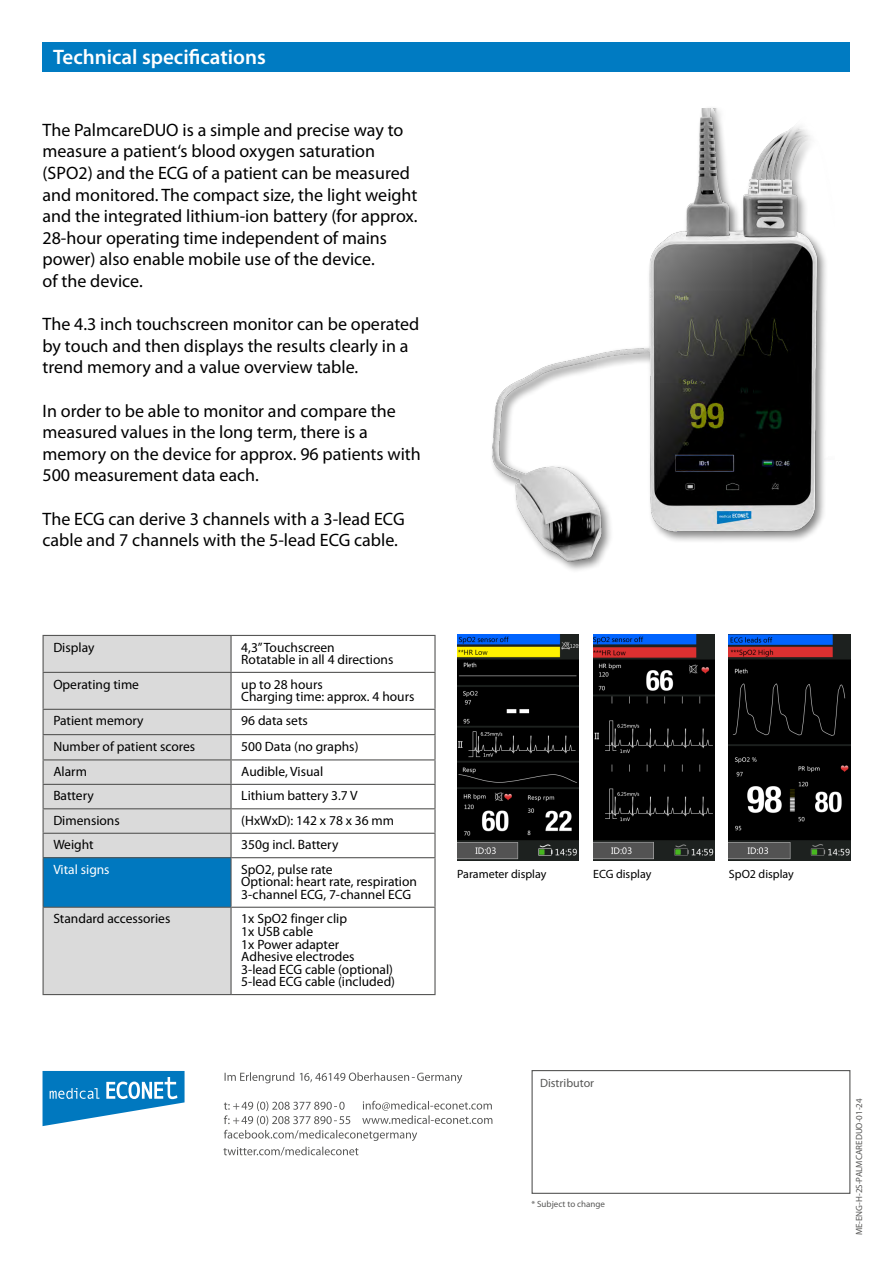
<style>
.page{position:relative;width:893px;height:1263px;background:#fff}
.page>*{position:absolute;margin:0;border:0;box-sizing:border-box;transform-origin:0 0}
.t1{font:600 21px "Myriad Pro";color:#fff}
.t2{font:18px/21.6px "Myriad Pro";color:#000}
.t3{font:13.5px/12.6px "Myriad Pro";color:#000}
.t4{font:13.5px "Myriad Pro";color:#fff}
.t5{font:12px "Myriad Pro";color:#000}
.t6{font:12px "Myriad Pro";color:#575756}
.t7{font:9px "Myriad Pro";color:#575756}
</style>
<div class="page">
<div style="left:43px;top:43px;width:807px;height:29px;background:#007bc2"></div>
<div style="left:531px;top:1070px;width:319px;height:124px;border:1px solid #575756"></div>
<div style="left:44px;top:636px;width:186px;height:358px;background:#dadada"></div>
<div style="left:43px;top:858px;width:188px;height:49px;background:#0078bf"></div>
<hr style="left:43px;top:635px;width:188px;height:1px;background:#575756">
<hr style="left:43px;top:636px;width:1px;height:36px;background:#575756">
<hr style="left:231px;top:635px;width:205px;height:1px;background:#575756">
<hr style="left:230px;top:636px;width:2px;height:36px;background:#575756">
<hr style="left:434px;top:636px;width:2px;height:36px;background:#575756">
<hr style="left:43px;top:672px;width:188px;height:1px;background:#575756">
<hr style="left:43px;top:673px;width:1px;height:36px;background:#575756">
<hr style="left:231px;top:672px;width:205px;height:1px;background:#575756">
<hr style="left:230px;top:673px;width:2px;height:36px;background:#575756">
<hr style="left:434px;top:673px;width:2px;height:36px;background:#575756">
<hr style="left:230px;top:760px;width:2px;height:24px;background:#575756">
<hr style="left:434px;top:760px;width:2px;height:24px;background:#575756">
<hr style="left:43px;top:784px;width:188px;height:1px;background:#575756">
<hr style="left:231px;top:784px;width:205px;height:1px;background:#575756">
<hr style="left:230px;top:785px;width:2px;height:23px;background:#575756">
<hr style="left:434px;top:785px;width:2px;height:23px;background:#575756">
<hr style="left:43px;top:808px;width:188px;height:1px;background:#575756">
<hr style="left:231px;top:808px;width:205px;height:1px;background:#575756">
<hr style="left:230px;top:809px;width:2px;height:24px;background:#575756">
<hr style="left:434px;top:809px;width:2px;height:24px;background:#575756">
<hr style="left:43px;top:833px;width:188px;height:1px;background:#575756">
<hr style="left:231px;top:833px;width:205px;height:1px;background:#575756">
<hr style="left:230px;top:834px;width:2px;height:23px;background:#575756">
<hr style="left:434px;top:834px;width:2px;height:23px;background:#575756">
<hr style="left:43px;top:857px;width:188px;height:1px;background:#575756">
<hr style="left:43px;top:858px;width:1px;height:49px;background:#575756">
<hr style="left:231px;top:857px;width:205px;height:1px;background:#575756">
<hr style="left:230px;top:858px;width:2px;height:49px;background:#575756">
<hr style="left:434px;top:858px;width:2px;height:49px;background:#575756">
<hr style="left:43px;top:907px;width:188px;height:1px;background:#575756">
<hr style="left:43px;top:908px;width:1px;height:86px;background:#575756">
<hr style="left:231px;top:907px;width:205px;height:1px;background:#575756">
<hr style="left:230px;top:908px;width:2px;height:86px;background:#575756">
<hr style="left:434px;top:908px;width:2px;height:86px;background:#575756">
<hr style="left:43px;top:994px;width:188px;height:1px;background:#575756">
<hr style="left:231px;top:994px;width:205px;height:1px;background:#575756">
<hr style="left:43px;top:709px;width:188px;height:1px;background:#575756">
<hr style="left:231px;top:709px;width:205px;height:1px;background:#575756">
<hr style="left:230px;top:710px;width:2px;height:24px;background:#575756">
<hr style="left:434px;top:710px;width:2px;height:24px;background:#575756">
<hr style="left:43px;top:734px;width:188px;height:1px;background:#575756">
<svg style="left:43px;top:710px;width:1px;height:147px"></svg>
<hr style="left:231px;top:734px;width:205px;height:1px;background:#575756">
<hr style="left:230px;top:735px;width:2px;height:24px;background:#575756">
<hr style="left:434px;top:735px;width:2px;height:24px;background:#575756">
<hr style="left:43px;top:759px;width:188px;height:1px;background:#575756">
<hr style="left:231px;top:759px;width:205px;height:1px;background:#575756">
<svg style="left:224px;top:1101px;width:268px;height:40px"></svg>
<svg style="left:223px;top:1147px;width:135px;height:9px"></svg>
<svg style="left:43px;top:1071px;width:142px;height:55px"></svg>
<svg style="left:225px;top:1072px;width:237px;height:11px"></svg>
<img style="left:492px;top:109px;width:334px;height:461px">
<img style="left:457px;top:635px;width:122px;height:226px">
<img style="left:729px;top:635px;width:121px;height:226px">
<img style="left:593px;top:635px;width:122px;height:226px">
<p class="t1" style="left:53px;top:43px;width:214px">Technical specifications</p>
<p class="t2" style="left:43px;top:119px;width:377px">The PalmcareDUO is a simple and precise way to measure a patient‘s blood oxygen saturation (SPO2) and the ECG of a patient can be measured and monitored. The compact size, the light weight and the integrated lithium-ion battery (for approx.<br>28-hour operating time independent of mains power) also enable mobile use of the device.<br>of the device.</p>
<p class="t2" style="left:43px;top:314px;width:378px">The 4.3 inch touchscreen monitor can be operated by touch and then displays the results clearly in a trend memory and a value overview table.</p>
<p class="t2" style="left:43px;top:400px;width:380px">In order to be able to monitor and compare the measured values in the long term, there is a memory on the device for approx. 96 patients with 500 measurement data each.</p>
<p class="t2" style="left:43px;top:508px;width:364px">The ECG can derive 3 channels with a 3-lead ECG cable and 7 channels with the 5-lead ECG cable.</p>
<p class="t3" style="left:53px;top:641px;width:43px">Display</p>
<p class="t3" style="left:241px;top:641px;width:154px">4,3” Touchscreen<br>Rotatable in all 4 directions</p>
<p class="t3" style="left:53px;top:678px;width:87px">Operating time</p>
<p class="t3" style="left:241px;top:678px;width:175px">up to 28 hours<br>Charging time: approx. 4 hours</p>
<p class="t3" style="left:53px;top:715px;width:92px">Patient memory</p>
<p class="t3" style="left:241px;top:715px;width:68px">96 data sets</p>
<p class="t3" style="left:53px;top:740px;width:143px">Number of patient scores</p>
<p class="t3" style="left:241px;top:740px;width:119px">500 Data (no graphs)</p>
<p class="t3" style="left:53px;top:765px;width:35px">Alarm</p>
<p class="t3" style="left:241px;top:765px;width:83px">Audible, Visual</p>
<p class="t3" style="left:53px;top:790px;width:42px">Battery</p>
<p class="t3" style="left:241px;top:790px;width:118px">Lithium battery 3.7 V</p>
<p class="t3" style="left:53px;top:814px;width:68px">Dimensions</p>
<p class="t3" style="left:241px;top:814px;width:154px">(HxWxD): 142 x 78 x 36 mm</p>
<p class="t3" style="left:53px;top:839px;width:42px">Weight</p>
<p class="t3" style="left:241px;top:839px;width:99px">350g incl. Battery</p>
<p class="t4" style="left:53px;top:862px;width:58px">Vital signs</p>
<p class="t3" style="left:241px;top:863px;width:177px">SpO2, pulse rate<br>Optional: heart rate, respiration<br>3-channel ECG, 7-channel ECG</p>
<p class="t3" style="left:53px;top:913px;width:119px">Standard accessories</p>
<p class="t3" style="left:241px;top:913px;width:155px">1x SpO2 finger clip<br>1x USB cable<br>1x Power adapter<br>Adhesive electrodes<br>3-lead ECG cable (optional)<br>5-lead ECG cable (included)</p>
<p class="t5" style="left:457px;top:867px;width:91px">Parameter display</p>
<p class="t5" style="left:593px;top:867px;width:60px">ECG display</p>
<p class="t5" style="left:729px;top:867px;width:67px">SpO2 display</p>
<p class="t6" style="left:540px;top:1076px;width:56px">Distributor</p>
<p class="t7" style="left:531px;top:1198px;width:75px">* Subject to change</p>
<p class="t7" style="left:854px;top:1235px;width:139px;rotate:-90deg">ME-ENG-H-2S-PALMCAREDUO-01-24</p>
</div>
